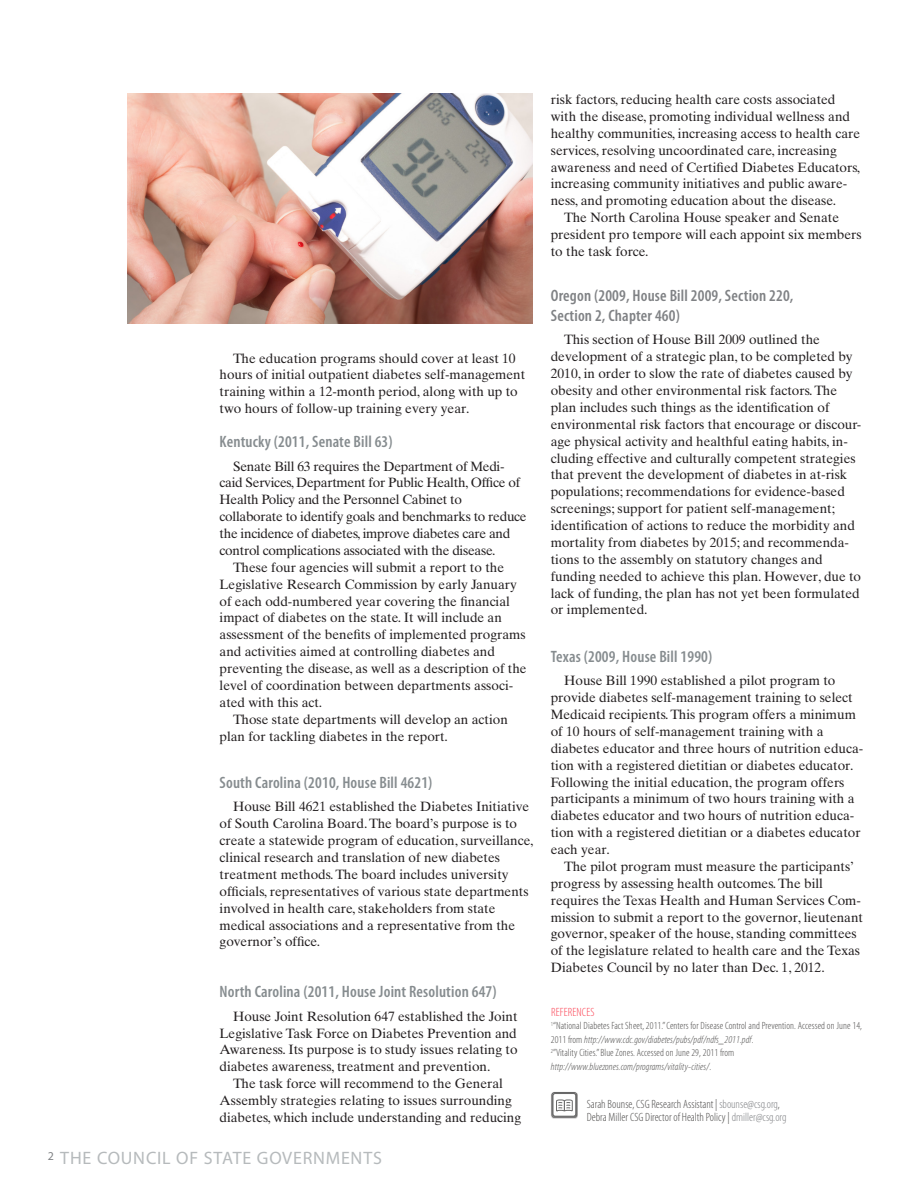
<style>
.page{position:relative;width:918px;height:1188px;background:#fff}
.page>*{position:absolute;margin:0;border:0;box-sizing:border-box;transform-origin:0 0}
.t1{font:18px "Myriad Pro";letter-spacing:.045em;color:#b6babc}
.Sub_Sub_Head{font:600 condensed 16.5px "Myriad Pro";letter-spacing:.01em;color:#868c8f}
.Sub_Sub_Head__2_line{font:600 condensed 16.5px/19.5px "Myriad Pro";letter-spacing:.01em;color:#808285}
.Body{font:13.5px/16.8px "Times Ten LT";color:#231f20}
.Body-2{font:13.5px/16.8px "Times Ten LT";letter-spacing:-.02em;color:#231f20}
.Authors{font:300 condensed 12px/13.5px "Myriad Pro";color:#4e4d4c}
.REFERENCES_title{font:300 condensed 12px "Myriad Pro";letter-spacing:.01em;color:#fb4152}
.Subhead{font:12px "Myriad Pro";color:#808285}
.Resources{font:300 condensed 10.5px/13.5px "Myriad Pro";letter-spacing:.01em;color:#4e4d4c}
.s1{font-style:italic}
.s2{color:#808285}
</style>
<div class="page">
<img style="left:551px;top:1092px;width:27px;height:26px">
<div style="left:552px;top:1092px;width:25px;height:25px;border:1px solid #666;border-radius:3px"></div>
<svg style="left:552px;top:1093px;width:24px;height:24px"></svg>
<img style="left:128px;top:94px;width:405px;height:230px">
<p class="Body" style="left:220px;top:349px;width:307px;text-indent:14px">The education programs should cover at least 10 hours of initial outpatient diabetes self-management training within a 12-month period, along with up to two hours of follow-up training every year.</p>
<p class="Sub_Sub_Head" style="left:220px;top:431px;width:175px">Kentucky (2011, Senate Bill 63)</p>
<p class="Body-2" style="left:220px;top:457px;width:309px;text-indent:14px">Senate Bill 63 requires the Department of Medi&shy;caid Services, Department for Public Health, Office of Health Policy and the Personnel Cabinet to collaborate to identify goals and benchmarks to reduce the incidence of diabetes, improve diabetes care and control complications associated with the disease.</p>
<p class="Body" style="left:220px;top:559px;width:309px;text-indent:14px">These four agencies will submit a report to the Legislative Research Commission by early January of each odd-numbered year covering the financial impact of diabetes on the state. It will include an assessment of the benefits of implemented programs and activities aimed at controlling diabetes and preventing the disease, as well as a description of the level of coordination between departments associ&shy;ated with this act.</p>
<p class="Body" style="left:220px;top:711px;width:290px;text-indent:14px">Those state departments will develop an action plan for tackling diabetes in the report.</p>
<p class="Sub_Sub_Head" style="left:220px;top:772px;width:214px">South Carolina (2010, House Bill 4621)</p>
<p class="Body" style="left:220px;top:798px;width:315px;text-indent:14px">House Bill 4621 established the Diabetes Initiative of South Carolina Board. The board’s purpose is to create a statewide program of education, surveillance, clinical research and translation of new diabetes treatment methods. The board includes university officials, representatives of various state departments involved in health care, stakeholders from state medical associations and a representative from the governor’s office.</p>
<p class="Sub_Sub_Head" style="left:220px;top:981px;width:279px">North Carolina (2011, House Joint Resolution 647)</p>
<p class="Body" style="left:220px;top:1008px;width:300px;text-align:justify;text-indent:14px">House Joint Resolution 647 established the Joint Legislative Task Force on Diabetes Prevention and Awareness. Its purpose is to study issues relating to diabetes awareness, treatment and prevention.</p>
<p class="Body" style="left:220px;top:1075px;width:303px;text-indent:14px">The task force will recommend to the General<br>Assembly strategies relating to issues surrounding diabetes, which include understanding and reducing</p>
<p class="t1" style="left:60px;top:1147px;width:323px">THE COUNCIL OF STATE GOVERNMENTS</p>
<p class="Subhead" style="left:48px;top:1148px;width:8px">2</p>
<p class="Body" style="left:551px;top:91px;width:311px">risk factors, reducing health care costs associated with the disease, promoting individual wellness and healthy communities, increasing access to health care services, resolving uncoordinated care, increasing awareness and need of Certified Diabetes Educators, increasing community initiatives and public aware&shy;ness, and promoting education about the disease.</p>
<p class="Body" style="left:551px;top:209px;width:312px;text-indent:14px">The North Carolina House speaker and Senate president pro tempore will each appoint six members to the task force.</p>
<p class="Sub_Sub_Head__2_line" style="left:551px;top:286px;width:244px">Oregon (2009, House Bill 2009, Section 220,<br>Section 2, Chapter 460)</p>
<p class="Body" style="left:551px;top:331px;width:312px;text-indent:14px">This section of House Bill 2009 outlined the development of a strategic plan, to be completed by 2010, in order to slow the rate of diabetes caused by obesity and other environmental risk factors. The plan includes such things as the identification of environmental risk factors that encourage or discour&shy;age physical activity and healthful eating habits, in&shy;cluding effective and culturally competent strategies that prevent the development of diabetes in at-risk populations; recommendations for evidence-based screenings; support for patient self-management; identification of actions to reduce the morbidity and mortality from diabetes by 2015; and recommenda&shy;tions to the assembly on statutory changes and funding needed to achieve this plan. However, due to lack of funding, the plan has not yet been formulated or implemented.</p>
<p class="Sub_Sub_Head" style="left:551px;top:646px;width:163px">Texas (2009, House Bill 1990)</p>
<p class="Body" style="left:551px;top:672px;width:314px;text-indent:14px">House Bill 1990 established a pilot program to provide diabetes self-management training to select Medicaid recipients. This program offers a minimum of 10 hours of self-management training with a diabetes educator and three hours of nutrition educa&shy;tion with a registered dietitian or diabetes educator.<br>Following the initial education, the program offers participants a minimum of two hours training with a diabetes educator and two hours of nutrition educa&shy;tion with a registered dietitian or a diabetes educator each year.</p>
<p class="Body" style="left:551px;top:858px;width:314px;text-indent:14px">The pilot program must measure the participants’ progress by assessing health outcomes. The bill requires the Texas Health and Human Services Com&shy;mission to submit a report to the governor, lieutenant governor, speaker of the house, standing committees of the legislature related to health care and the Texas Diabetes Council by no later than Dec. 1, 2012.</p>
<p class="REFERENCES_title" style="left:551px;top:1005px;width:45px">REFERENCES</p>
<p class="Resources" style="left:551px;top:1019px;width:313px"><sup>1</sup>“National Diabetes Fact Sheet, 2011.” Centers for Disease Control and Prevention. Accessed on June 14,<br>2011 from <span class="s1">http://www.cdc.gov/diabetes/pubs/pdf/ndfs_2011.pdf</span>.</p>
<p class="Resources" style="left:551px;top:1046px;width:185px"><sup>2</sup>”Vitality Cities.” Blue Zones. Accessed on June 29, 2011 from <span class="s1">http://www.bluezones.com/programs/vitality-cities/</span>.</p>
<p class="Authors" style="left:587px;top:1097px;width:201px">Sarah Bounse, CSG Research Assistant | <span class="s2">sbounse@csg.org</span>,<br>Debra Miller CSG Director of Health Policy | <span class="s2">dmiller@csg.org</span></p>
</div>
